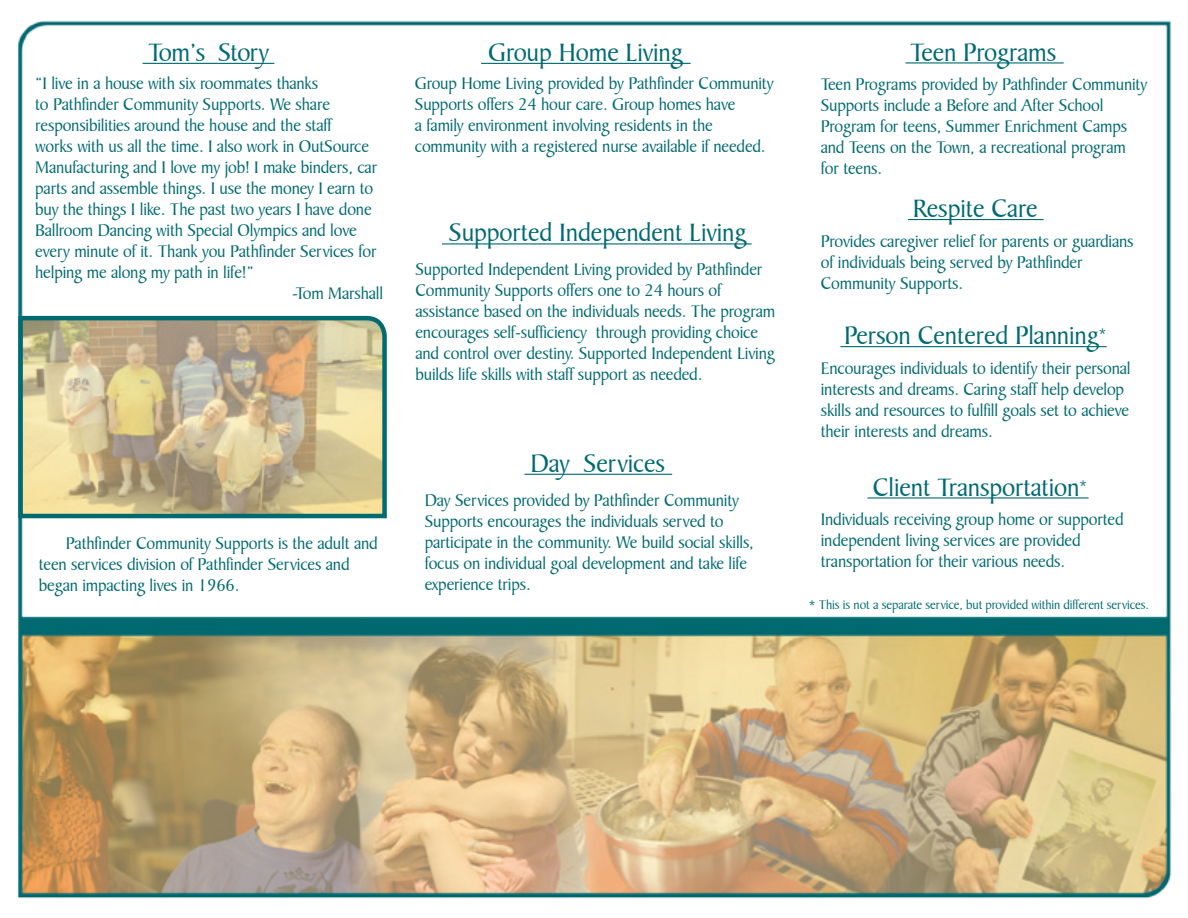
<style>
.page{position:relative;width:1188px;height:918px;background:#fff}
.page>*{position:absolute;margin:0;border:0;box-sizing:border-box;transform-origin:0 0}
.t1{font:27px "Baker Signet BT";letter-spacing:-.005em;color:#006a71}
.t2{font:18px/21px "Baker Signet BT";letter-spacing:-.01em;color:#006a71}
.t3{font:13.5px "Baker Signet BT";letter-spacing:-.01em;color:#006a71}
</style>
<div class="page">
<img style="left:17px;top:20px;width:1155px;height:879px">
<hr style="left:481px;top:63px;width:210px;height:1px;background:#006a71">
<hr style="left:442px;top:243px;width:310px;height:1px;background:#006a71">
<hr style="left:143px;top:63px;width:131px;height:1px;background:#006a71">
<hr style="left:524px;top:474px;width:148px;height:1px;background:#006a71">
<hr style="left:906px;top:62px;width:158px;height:2px;background:#006a71">
<svg style="left:17px;top:314px;width:372px;height:207px;background:#c0b893"></svg>
<hr style="left:840px;top:346px;width:267px;height:1px;background:#006a71">
<hr style="left:908px;top:219px;width:136px;height:1px;background:#006a71">
<hr style="left:867px;top:497px;width:222px;height:2px;background:#006a71">
<h1 class="t1" style="left:148px;top:36px;width:123px">Tom’s Story</h1>
<p class="t2" style="left:35px;top:73px;width:284px">“I live in a house with six roommates thanks</p>
<p class="t2" style="left:35px;top:94px;width:296px">to Pathfinder Community Supports. We share</p>
<p class="t2" style="left:35px;top:115px;width:298px">responsibilities around the house and the staff</p>
<p class="t2" style="left:35px;top:136px;width:335px">works with us all the time. I also work in OutSource</p>
<p class="t2" style="left:35px;top:157px;width:343px">Manufacturing and I love my job! I make binders, car</p>
<p class="t2" style="left:35px;top:178px;width:340px">parts and assemble things. I use the money I earn to</p>
<p class="t2" style="left:35px;top:199px;width:338px">buy the things I like. The past two years I have done</p>
<p class="t2" style="left:35px;top:220px;width:323px">Ballroom Dancing with Special Olympics and love</p>
<p class="t2" style="left:35px;top:241px;width:343px">every minute of it. Thank you Pathfinder Services for</p>
<p class="t2" style="left:35px;top:262px;width:220px">helping me along my path in life!”</p>
<p class="t2" style="left:292px;top:283px;width:93px">-Tom Marshall</p>
<p class="t2" style="left:39px;top:533px;width:340px;text-indent:27px">Pathfinder Community Supports is the adult and teen services division of Pathfinder Services and began impacting lives in 1966.</p>
<h1 class="t1" style="left:488px;top:36px;width:196px">Group Home Living</h1>
<p class="t2" style="left:415px;top:73px;width:360px">Group Home Living provided by Pathfinder Community Supports offers 24 hour care. Group homes have<br>a family environment involving residents in the community with a registered nurse available if needed.</p>
<h1 class="t1" style="left:449px;top:217px;width:299px">Supported Independent Living</h1>
<p class="t2" style="left:415px;top:259px;width:361px">Supported Independent Living provided by Pathfinder Community Supports offers one to 24 hours of assistance based on the individuals needs. The program encourages self-sufficiency through providing choice and control over destiny. Supported Independent Living builds life skills with staff support as needed.</p>
<h1 class="t1" style="left:530px;top:447px;width:136px">Day Services</h1>
<p class="t2" style="left:425px;top:490px;width:331px">Day Services provided by Pathfinder Community Supports encourages the individuals served to participate in the community. We build social skills, focus on individual goal development and take life experience trips.</p>
<h1 class="t1" style="left:910px;top:36px;width:147px">Teen Programs</h1>
<p class="t2" style="left:821px;top:74px;width:328px">Teen Programs provided by Pathfinder Community Supports include a Before and After School Program for teens, Summer Enrichment Camps and Teens on the Town, a recreational program for teens.</p>
<h1 class="t1" style="left:913px;top:192px;width:127px">Respite Care</h1>
<p class="t2" style="left:821px;top:231px;width:314px">Provides caregiver relief for parents or guardians of individuals being served by Pathfinder<br>Community Supports.</p>
<h1 class="t1" style="left:844px;top:319px;width:264px">Person Centered Planning<sup>*</sup></h1>
<p class="t2" style="left:821px;top:358px;width:311px">Encourages individuals to identify their personal interests and dreams. Caring staff help develop skills and resources to fulfill goals set to achieve their interests and dreams.</p>
<h1 class="t1" style="left:873px;top:471px;width:216px">Client Transportation<sup>*</sup></h1>
<p class="t2" style="left:821px;top:509px;width:304px">Individuals receiving group home or supported independent living services are provided transportation for their various needs.</p>
<p class="t3" style="left:809px;top:596px;width:342px">* This is not a separate service, but provided within different services.</p>
</div>
